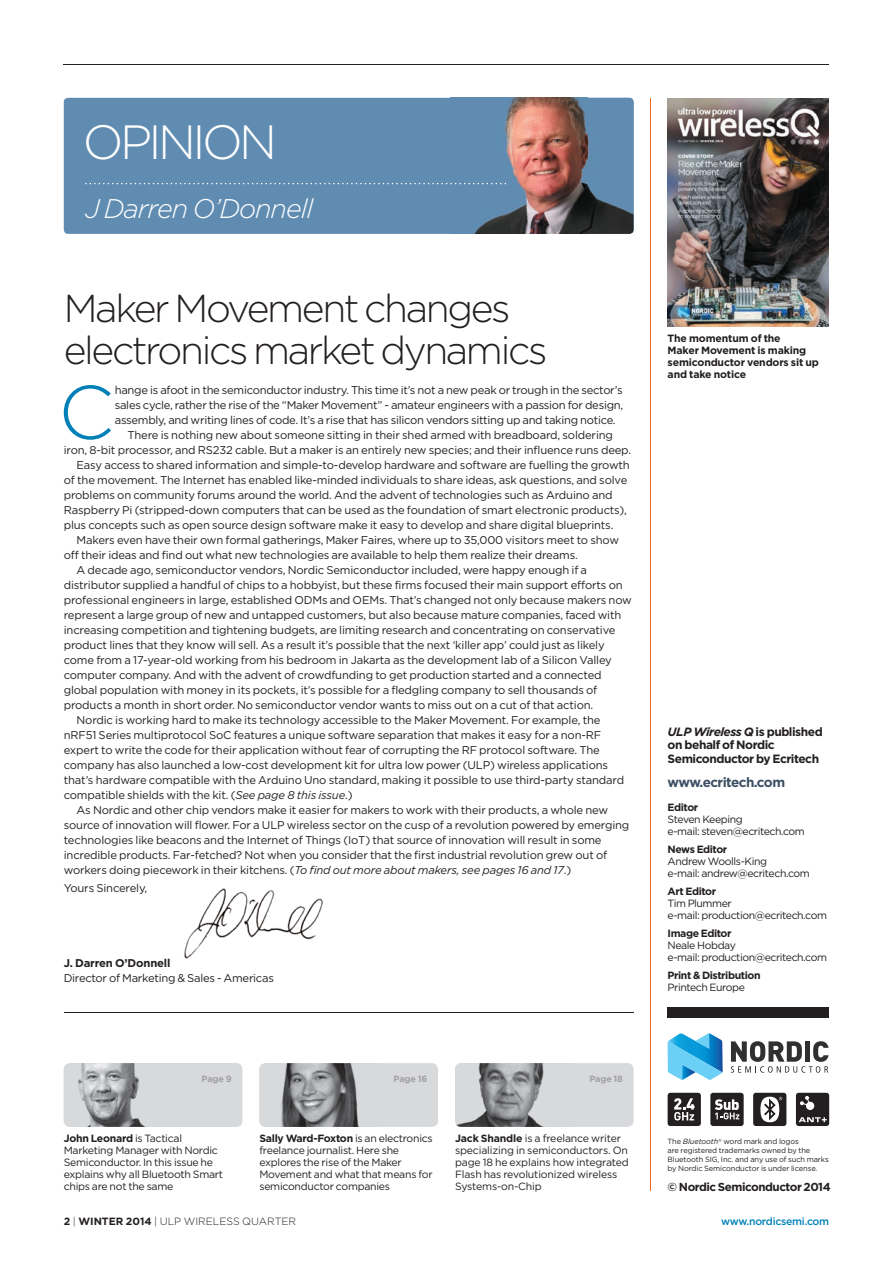
<style>
.page{position:relative;width:893px;height:1263px;background:#fff}
.page>*{position:absolute;margin:0;border:0;box-sizing:border-box;transform-origin:0 0}
.t1{font:300 75.6px "Gotham";color:#0080b7}
.t2{font:300 48px "Gotham";letter-spacing:-.075em;color:#fff}
.t3{font:300 39px/42px "Gotham";letter-spacing:-.06em;color:#231f20}
.t4{font:italic 300 27px "Gotham";letter-spacing:-.04em;color:#fff}
.t5{font:700 13.5px "Gotham";letter-spacing:-.04em;color:#3c4f63}
.t6{font:700 12px/13.5px "Gotham";letter-spacing:-.04em;color:#231f20}
.t7{font:700 11.7px "Gotham";letter-spacing:-.04em;color:#231f20}
.t8{font:11.25px "Gotham";letter-spacing:-.015em;color:#231f20}
.t9{font:700 11.25px "Gotham";letter-spacing:-.015em;color:#231f20}
.t10{font:10.5px/12px "Gotham";letter-spacing:-.025em;color:#231f20}
.t11{font:700 10.5px/12px "Gotham";letter-spacing:-.03em;color:#231f20}
.t12{font:300 10.5px "Gotham";color:#231f20}
.t13{font:500 10.5px "Gotham";letter-spacing:-.025em;color:#0080b7}
.t14{font:700 9px "Gotham";letter-spacing:-.015em;color:#a1a1a5}
.t15{font:7.5px/9px "Gotham";letter-spacing:-.015em;color:#231f20}
.s1{font-style:italic}
.s2{font-weight:700}
</style>
<div class="page">
<img style="left:64px;top:1063px;width:178px;height:64px">
<img style="left:668px;top:99px;width:161px;height:228px">
<div style="left:455px;top:1063px;width:179px;height:64px;background:#d8d9db;border-radius:6px"></div>
<img style="left:455px;top:1063px;width:89px;height:64px">
<div style="left:259px;top:1063px;width:179px;height:64px;background:#d8d9db;border-radius:6px"></div>
<img style="left:259px;top:1063px;width:100px;height:64px">
<div style="left:64px;top:98px;width:570px;height:136px;background:#608cb2;border-radius:4px"></div>
<img style="left:450px;top:98px;width:184px;height:136px">
<div style="left:668px;top:1093px;width:33px;height:33px;background:#231f20;border-radius:3px"></div>
<svg style="left:674px;top:1098px;width:20px;height:22px"></svg>
<div style="left:710px;top:1093px;width:34px;height:33px;background:#231f20;border-radius:3px"></div>
<svg style="left:715px;top:1099px;width:24px;height:20px"></svg>
<div style="left:753px;top:1093px;width:33px;height:33px;background:#231f20;border-radius:3px"></div>
<svg style="left:760px;top:1097px;width:22px;height:25px"></svg>
<div style="left:796px;top:1093px;width:33px;height:33px;background:#231f20;border-radius:3px"></div>
<svg style="left:800px;top:1096px;width:14px;height:14px"></svg>
<svg style="left:799px;top:1117px;width:28px;height:5px"></svg>
<svg style="left:731px;top:1041px;width:97px;height:32px"></svg>
<svg style="left:668px;top:1033px;width:55px;height:47px;background:#5db9e5"></svg>
<img style="left:184px;top:888px;width:139px;height:71px">
<hr style="left:64px;top:64px;width:765px;height:1px;background:#231f20">
<hr style="left:651px;top:98px;width:1px;height:1093px;background:#f36621">
<hr style="left:64px;top:1012px;width:570px;height:1px;background:#231f20">
<svg style="left:85px;top:183px;width:421px;height:1px"></svg>
<div style="left:668px;top:1007px;width:161px;height:10px;background:#231f20"></div>
<h2 class="t2" style="left:83px;top:116px;width:196px">OpiNiON</h2>
<h3 class="t4" style="left:85px;top:193px;width:230px">J Darren O’Donnell</h3>
<h3 class="t3" style="left:64px;top:286px;width:485px">Maker Movement changes electronics market dynamics</h3>
<h1 class="t1" style="left:58px;top:371px;width:57px">C</h1>
<p class="t8" style="left:115px;top:384px;width:509px">hange is afoot in the semiconductor industry. This time it’s not a new peak or trough in the sector’s</p>
<p class="t8" style="left:115px;top:399px;width:510px">sales cycle, rather the rise of the “Maker Movement” - amateur engineers with a passion for design,</p>
<p class="t8" style="left:115px;top:414px;width:502px">assembly, and writing lines of code. It’s a rise that has silicon vendors sitting up and taking notice.</p>
<p class="t8" style="left:128px;top:429px;width:487px">There is nothing new about someone sitting in their shed armed with breadboard, soldering</p>
<p class="t8" style="left:64px;top:444px;width:569px">iron, 8-bit processor, and RS232 cable. But a maker is an entirely new species; and their influence runs deep.</p>
<p class="t8" style="left:77px;top:459px;width:555px">easy access to shared information and simple-to-develop hardware and software are fuelling the growth</p>
<p class="t8" style="left:64px;top:474px;width:565px">of the movement. The Internet has enabled like-minded individuals to share ideas, ask questions, and solve</p>
<p class="t8" style="left:64px;top:489px;width:550px">problems on community forums around the world. And the advent of technologies such as Arduino and</p>
<p class="t8" style="left:64px;top:504px;width:565px">Raspberry Pi (stripped-down computers that can be used as the foundation of smart electronic products),</p>
<p class="t8" style="left:64px;top:519px;width:551px">plus concepts such as open source design software make it easy to develop and share digital blueprints.</p>
<p class="t8" style="left:77px;top:534px;width:544px">Makers even have their own formal gatherings, Maker Faires, where up to 35,000 visitors meet to show</p>
<p class="t8" style="left:64px;top:549px;width:516px">off their ideas and find out what new technologies are available to help them realize their dreams.</p>
<p class="t8" style="left:77px;top:564px;width:512px">A decade ago, semiconductor vendors, Nordic Semiconductor included, were happy enough if a</p>
<p class="t8" style="left:64px;top:579px;width:560px">distributor supplied a handful of chips to a hobbyist, but these firms focused their main support efforts on</p>
<p class="t8" style="left:64px;top:594px;width:570px">professional engineers in large, established ODMs and OeMs. That’s changed not only because makers now</p>
<p class="t8" style="left:64px;top:609px;width:559px">represent a large group of new and untapped customers, but also because mature companies, faced with</p>
<p class="t8" style="left:64px;top:624px;width:553px">increasing competition and tightening budgets, are limiting research and concentrating on conservative</p>
<p class="t8" style="left:64px;top:639px;width:542px">product lines that they know will sell. As a result it’s possible that the next ‘killer app’ could just as likely</p>
<p class="t8" style="left:64px;top:654px;width:550px">come from a 17-year-old working from his bedroom in Jakarta as the development lab of a Silicon Valley</p>
<p class="t8" style="left:64px;top:669px;width:539px">computer company. And with the advent of crowdfunding to get production started and a connected</p>
<p class="t8" style="left:64px;top:684px;width:535px">global population with money in its pockets, it’s possible for a fledgling company to sell thousands of</p>
<p class="t8" style="left:64px;top:698px;width:531px">products a month in short order. No semiconductor vendor wants to miss out on a cut of that action.</p>
<p class="t8" style="left:77px;top:713px;width:525px">Nordic is working hard to make its technology accessible to the Maker Movement. For example, the</p>
<p class="t8" style="left:64px;top:728px;width:539px">nRF51 Series multiprotocol SoC features a unique software separation that makes it easy for a non-RF</p>
<p class="t8" style="left:64px;top:743px;width:538px">expert to write the code for their application without fear of corrupting the RF protocol software. The</p>
<p class="t8" style="left:64px;top:758px;width:546px">company has also launched a low-cost development kit for ultra low power (ULP) wireless applications</p>
<p class="t8" style="left:64px;top:773px;width:562px">that’s hardware compatible with the Arduino Uno standard, making it possible to use third-party standard</p>
<p class="t8" style="left:64px;top:788px;width:290px">compatible shields with the kit. (<span class="s1">See page 8 this issue</span>.)</p>
<p class="t8" style="left:77px;top:803px;width:533px">As Nordic and other chip vendors make it easier for makers to work with their products, a whole new</p>
<p class="t8" style="left:64px;top:818px;width:567px">source of innovation will flower. For a ULP wireless sector on the cusp of a revolution powered by emerging</p>
<p class="t8" style="left:64px;top:833px;width:539px">technologies like beacons and the Internet of Things (IoT) that source of innovation will result in some</p>
<p class="t8" style="left:64px;top:848px;width:545px">incredible products. Far-fetched? Not when you consider that the first industrial revolution grew out of</p>
<p class="t8" style="left:64px;top:863px;width:509px">workers doing piecework in their kitchens. (<span class="s1">To find out more about makers, see pages 16 and 17</span>.)</p>
<p class="t8" style="left:64px;top:882px;width:85px">Yours Sincerely,</p>
<p class="t9" style="left:64px;top:957px;width:108px">J. Darren O’Donnell</p>
<p class="t8" style="left:64px;top:972px;width:212px">Director of Marketing &amp; Sales - Americas</p>
<p class="t14" style="left:202px;top:1073px;width:32px">Page 9</p>
<p class="t14" style="left:394px;top:1073px;width:35px">Page 16</p>
<p class="t14" style="left:589px;top:1073px;width:35px">Page 18</p>
<p class="t10" style="left:64px;top:1132px;width:161px"><span class="s2">John Leonard</span> is Tactical<br>Marketing Manager with Nordic<br>Semiconductor. In this issue he explains why all Bluetooth Smart chips are not the same</p>
<p class="t10" style="left:259px;top:1132px;width:175px"><span class="s2">Sally ward-Foxton</span> is an electronics freelance journalist. Here she explores the rise of the Maker<br>Movement and what that means for semiconductor companies</p>
<p class="t10" style="left:455px;top:1132px;width:175px"><span class="s2">Jack Shandle</span> is a freelance writer specializing in semiconductors. On page 18 he explains how integrated<br>Flash has revolutionized wireless<br>Systems-on-Chip</p>
<p class="t11" style="left:668px;top:332px;width:153px">the momentum of the<br>Maker Movement is making semiconductor vendors sit up and take notice</p>
<p class="t6" style="left:668px;top:724px;width:157px"><span class="s1">ULP Wireless Q</span> is published on behalf of nordic<br>Semiconductor by ecritech</p>
<p class="t5" style="left:668px;top:774px;width:119px">www.ecritech.com</p>
<p class="t11" style="left:668px;top:801px;width:32px">editor</p>
<p class="t10" style="left:668px;top:813px;width:139px">Steven Keeping<br>e-mail: steven@ecritech.com</p>
<p class="t11" style="left:668px;top:843px;width:61px">news editor</p>
<p class="t10" style="left:668px;top:855px;width:144px">Andrew Woolls-King<br>e-mail: andrew@ecritech.com</p>
<p class="t11" style="left:668px;top:885px;width:50px">Art editor</p>
<p class="t10" style="left:668px;top:897px;width:161px">Tim Plummer<br>e-mail: production@ecritech.com</p>
<p class="t11" style="left:668px;top:927px;width:65px">image editor</p>
<p class="t10" style="left:668px;top:939px;width:161px">Neale Hobday<br>e-mail: production@ecritech.com</p>
<p class="t11" style="left:668px;top:969px;width:94px">Print &amp; Distribution</p>
<p class="t10" style="left:668px;top:981px;width:79px">Printech europe</p>
<p class="t15" style="left:668px;top:1137px;width:163px">The <span class="s1">Bluetooth</span><sup>®</sup> word mark and logos<br>are registered trademarks owned by the Bluetooth SIG, Inc. and any use of such marks by Nordic Semiconductor is under license.</p>
<p class="t7" style="left:668px;top:1180px;width:165px">© nordic Semiconductor 2014</p>
<p class="t12" style="left:64px;top:1215px;width:234px"><span class="s2">2</span> | <span class="s2">winter 2014</span> | ulp wireless quarter</p>
<p class="t13" style="left:721px;top:1215px;width:110px">www.nordicsemi.com</p>
</div>
